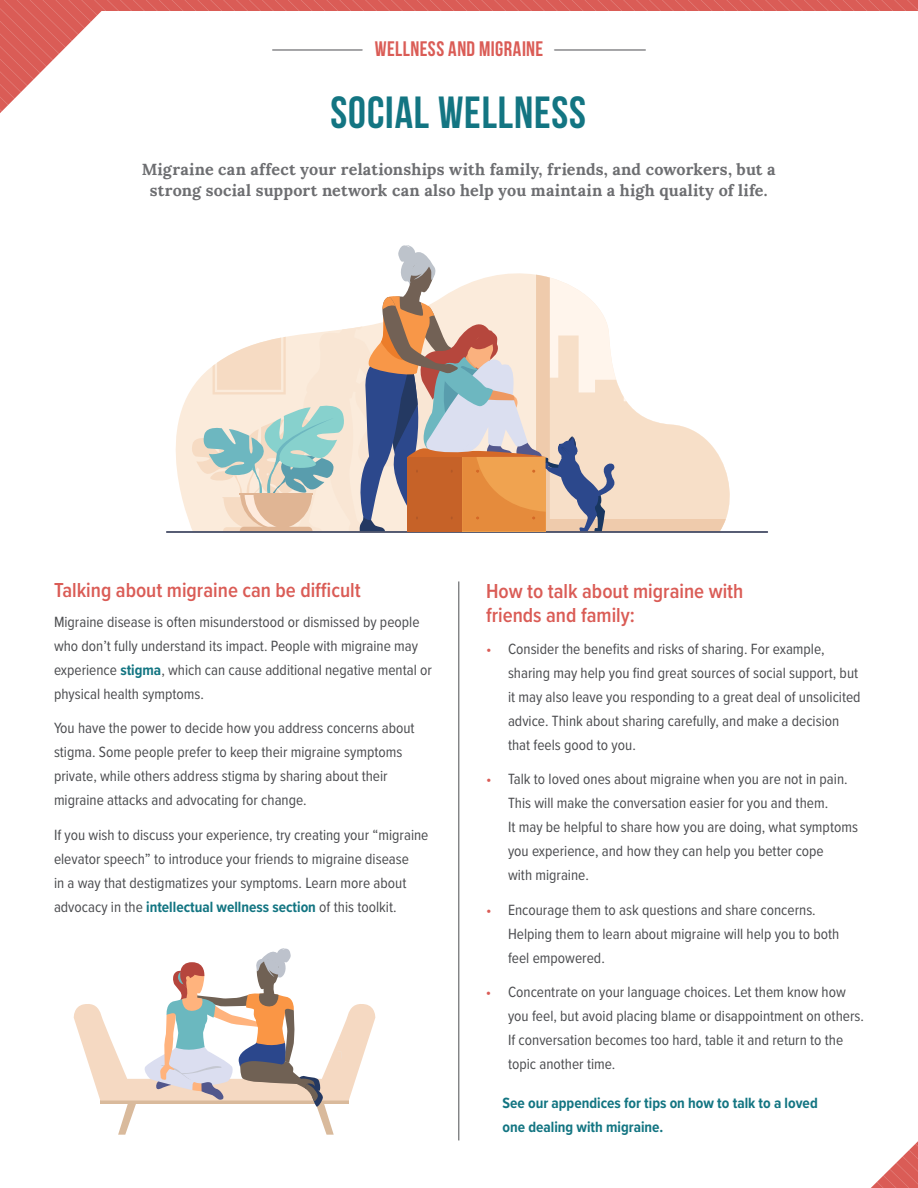
<style>
.page{position:relative;width:918px;height:1188px;background:#fff}
.page>*{position:absolute;margin:0;border:0;box-sizing:border-box;transform-origin:0 0}
.t1{font:45px "Bebas Neue";letter-spacing:.02em;color:#137582}
.t2{font:600 21px/24px "Proxima Nova Cond";color:#da5c56}
.t3{font:700 21px "Bebas Neue";letter-spacing:.02em;color:#da5c56}
.t4{font:700 16.2px/21.8px "Lora";letter-spacing:.01em;color:#6d6e71;text-align:center}
.t5{font:15.3px/24px "Proxima Nova Cond";color:#4c4d50}
.t6{font:700 15.3px/24px "Proxima Nova Cond";color:#137582}
.s1{font-weight:700;color:#137582}
.s2{color:#da5c56}
</style>
<div class="page">
<svg style="left:2px;top:0;width:916px;height:111px"></svg>
<hr style="left:272px;top:50px;width:374px;height:1px;background:#4c4d50">
<div style="left:362px;top:42px;width:192px;height:16px;background:#fff;border-radius:50%"></div>
<hr style="left:459px;top:581px;width:1px;height:559px;background:#4c4d50">
<svg style="left:175px;top:390px;width:16px;height:136px;fill:#fbebdb"></svg>
<hr style="left:166px;top:531px;width:602px;height:2px;background:#2e3652">
<svg style="left:191px;top:245px;width:539px;height:286px"></svg>
<svg style="left:73px;top:948px;width:303px;height:187px"></svg>
<h2 class="t3" style="left:375px;top:37px;width:170px">WELLNESS AND MIGRAINE</h2>
<h1 class="t1" style="left:331px;top:88px;width:257px">SOCIAL WELLNESS</h1>
<p class="t4" style="left:142px;top:156px;width:635px">Migraine can affect your relationships with family, friends, and coworkers, but a strong social support network can also help you maintain a high quality of life.</p>
<h2 class="t2" style="left:54px;top:577px;width:308px">Talking about migraine can be difficult</h2>
<p class="t5" style="left:54px;top:609px;width:379px">Migraine disease is often misunderstood or dismissed by people who don’t fully understand its impact. People with migraine may experience <span class="s1">stigma</span>, which can cause additional negative mental or physical health symptoms.</p>
<p class="t5" style="left:54px;top:716px;width:362px">You have the power to decide how you address concerns about stigma. Some people prefer to keep their migraine symptoms private, while others address stigma by sharing about their migraine attacks and advocating for change.</p>
<p class="t5" style="left:54px;top:822px;width:376px">If you wish to discuss your experience, try creating your “migraine elevator speech” to introduce your friends to migraine disease<br>in a way that destigmatizes your symptoms. Learn more about advocacy in the <span class="s1">intellectual wellness section</span> of this toolkit.</p>
<h2 class="t2" style="left:486px;top:578px;width:259px">How to talk about migraine with friends and family:</h2>
<p class="t5" style="left:508px;top:636px;width:354px;text-indent:-22px"><span class="s2">•</span> Consider the benefits and risks of sharing. For example, sharing may help you find great sources of social support, but it may also leave you responding to a great deal of unsolicited advice. Think about sharing carefully, and make a decision that feels good to you.</p>
<p class="t5" style="left:508px;top:766px;width:351px;text-indent:-22px"><span class="s2">•</span> Talk to loved ones about migraine when you are not in pain.<br>This will make the conversation easier for you and them.<br>It may be helpful to share how you are doing, what symptoms you experience, and how they can help you better cope<br>with migraine.</p>
<p class="t5" style="left:508px;top:897px;width:333px;text-indent:-22px"><span class="s2">•</span> Encourage them to ask questions and share concerns.<br>Helping them to learn about migraine will help you to both feel empowered.</p>
<p class="t5" style="left:508px;top:979px;width:357px;text-indent:-22px"><span class="s2">•</span> Concentrate on your language choices. Let them know how you feel, but avoid placing blame or disappointment on others.<br>If conversation becomes too hard, table it and return to the topic another time.</p>
<p class="t6" style="left:502px;top:1091px;width:317px">See our appendices for tips on how to talk to a loved one dealing with migraine.</p>
</div>
